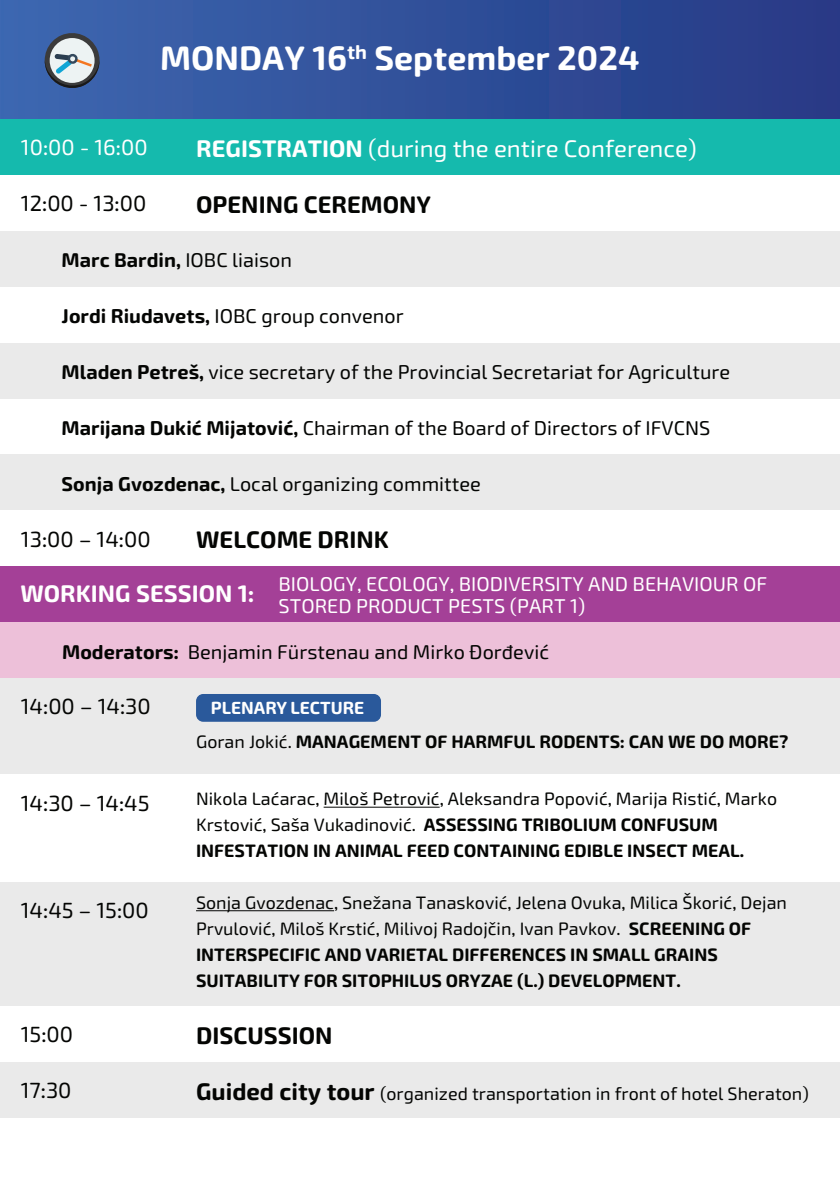
<style>
.page{position:relative;width:840px;height:1191px;background:#fff}
.page>*{position:absolute;margin:0;border:0;box-sizing:border-box;transform-origin:0 0}
.t1{font:700 34px "Exo Soft";color:#fff}
.t2{font:24px "Exo Soft";color:#fff}
.t3{font:700 24px "Exo Soft";color:#040503}
.t4{font:700 24px "Exo Soft";color:#fff}
.t5{font:22px "Exo Soft";color:#040503}
.t6{font:22px "Exo Soft";color:#fff}
.t7{font:20px "Exo Soft";color:#040503}
.t8{font:20px/22px "Exo Soft";color:#fff}
.t9{font:700 20px "Exo Soft";color:#040503}
.t10{font:18px/26px "Exo Soft";color:#040503}
.t11{font:700 18px "Exo Soft";color:#040503}
.t12{font:700 17.6px "Exo Soft";color:#fff}
.s1{font-weight:700}
.s2{font-weight:400}
.s3{font-weight:700;font-size:24px}
</style>
<div class="page">
<div style="left:0;top:119px;width:839px;height:56px;background:#15baad"></div>
<div style="left:0;top:231px;width:839px;height:56px;background:#eaeaea"></div>
<div style="left:0;top:342px;width:839px;height:56px;background:#eaeaea"></div>
<div style="left:0;top:454px;width:839px;height:56px;background:#eaeaea"></div>
<div style="left:0;top:566px;width:839px;height:56px;background:#a44097"></div>
<div style="left:0;top:622px;width:839px;height:56px;background:#edc0d9"></div>
<div style="left:0;top:678px;width:839px;height:96px;background:#eaeaea"></div>
<div style="left:0;top:881px;width:839px;height:56px;background:#eaeaea"></div>
<hr style="left:323px;top:806px;width:116px;height:1px;background:#040503">
<div style="left:0;top:993px;width:839px;height:13px;background:#eaeaea"></div>
<div style="left:0;top:937px;width:839px;height:56px;background:#eaeaea"></div>
<hr style="left:196px;top:910px;width:138px;height:1px;background:#040503">
<div style="left:0;top:1062px;width:839px;height:56px;background:#eaeaea"></div>
<div style="left:0;top:0;width:839px;height:119px;background:linear-gradient(to right,#3d67b0,#263985)"></div>
<svg style="left:41px;top:29px;width:62px;height:63px"></svg>
<div style="left:196px;top:694px;width:185px;height:28px;background:#2a599b;border-radius:7px"></div>
<h1 class="t1" style="left:160px;top:38px;width:480px">MONDAY 16<sup>th</sup> September 2024</h1>
<p class="t6" style="left:21px;top:135px;width:128px">10:00 - 16:00</p>
<h2 class="t2" style="left:196px;top:134px;width:502px"><span class="s1">REGISTRATION</span> (during the entire Conference)</h2>
<p class="t5" style="left:21px;top:191px;width:127px">12:00 - 13:00</p>
<h2 class="t3" style="left:196px;top:190px;width:236px">OPENING CEREMONY</h2>
<p class="t9" style="left:62px;top:248px;width:232px">Marc Bardin, <span class="s2">IOBC liaison</span></p>
<p class="t7" style="left:62px;top:304px;width:343px"><span class="s1">Jordi Riudavets,</span> IOBC group convenor</p>
<p class="t7" style="left:62px;top:360px;width:669px"><span class="s1">Mladen Petreš,</span> vice secretary of the Provincial Secretariat for Agriculture</p>
<p class="t7" style="left:62px;top:416px;width:650px"><span class="s1">Marijana Dukić Mijatović,</span> Chairman of the Board of Directors of IFVCNS</p>
<p class="t7" style="left:62px;top:472px;width:420px"><span class="s1">Sonja Gvozdenac,</span> Local organizing committee</p>
<p class="t5" style="left:21px;top:526px;width:131px">13:00 – 14:00</p>
<h2 class="t3" style="left:196px;top:526px;width:194px">WELCOME DRINK</h2>
<h2 class="t4" style="left:20px;top:579px;width:235px">WORKING SESSION 1:</h2>
<p class="t8" style="left:278px;top:573px;width:490px">BIOLOGY, ECOLOGY, BIODIVERSITY AND BEHAVIOUR OF<br>STORED PRODUCT PESTS (PART 1)</p>
<p class="t7" style="left:62px;top:640px;width:488px"><span class="s1">Moderators:</span> Benjamin Fürstenau and Mirko Đorđević</p>
<p class="t5" style="left:21px;top:694px;width:131px">14:00 – 14:30</p>
<p class="t5" style="left:21px;top:790px;width:130px">14:30 – 14:45</p>
<p class="t5" style="left:21px;top:897px;width:129px">14:45 – 15:00</p>
<p class="t12" style="left:211px;top:697px;width:155px">PLENARY LECTURE</p>
<p class="t11" style="left:196px;top:731px;width:593px"><span class="s2">Goran Jokić.</span> MANAGEMENT OF HARMFUL RODENTS: CAN WE DO MORE?</p>
<p class="t10" style="left:196px;top:786px;width:582px">Nikola Laćarac, Miloš Petrović, Aleksandra Popović, Marija Ristić, Marko<br>Krstović, Saša Vukadinović. <span class="s1">ASSESSING TRIBOLIUM CONFUSUM<br>INFESTATION IN ANIMAL FEED CONTAINING EDIBLE INSECT MEAL.</span></p>
<p class="t10" style="left:196px;top:889px;width:592px">Sonja Gvozdenac, Snežana Tanasković, Jelena Ovuka, Milica Škorić, Dejan Prvulović, Miloš Krstić, Milivoj Radojčin, Ivan Pavkov. <span class="s1">SCREENING OF INTERSPECIFIC AND VARIETAL DIFFERENCES IN SMALL GRAINS SUITABILITY FOR SITOPHILUS ORYZAE (L.) DEVELOPMENT.</span></p>
<p class="t5" style="left:21px;top:1022px;width:54px">15:00</p>
<h2 class="t3" style="left:196px;top:1021px;width:138px">DISCUSSION</h2>
<p class="t5" style="left:21px;top:1077px;width:52px">17:30</p>
<p class="t10" style="left:196px;top:1080px;width:614px"><span class="s3">Guided city tour</span> (organized transportation in front of hotel Sheraton)</p>
</div>
